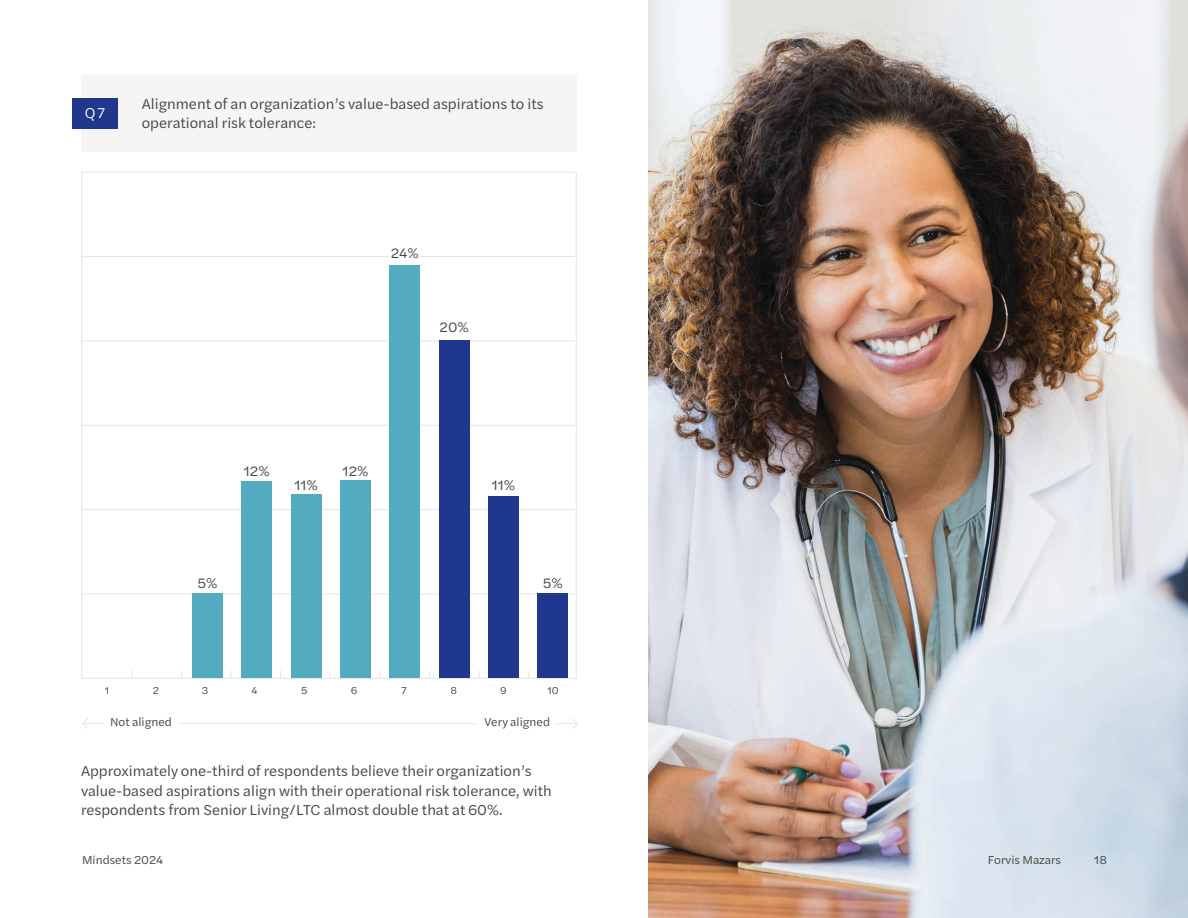
<style>
.page{position:relative;width:1188px;height:918px;background:#fff}
.page>*{position:absolute;margin:0;border:0;box-sizing:border-box;transform-origin:0 0}
.t1{font:15px/19.5px "Halyard Text";color:#3f4540}
.t2{font:15px "Halyard Text";color:#fff}
.t3{font:14.25px "Halyard Text";color:#3f4540}
.t4{font:12px "Halyard Text";color:#3f4540}
.t5{font:10.5px "Halyard Text";color:#3f4540}
</style>
<div class="page">
<img style="left:648px;top:0;width:540px;height:918px">
<div style="left:81px;top:75px;width:496px;height:77px;background:#f5f5f5"></div>
<div style="left:72px;top:98px;width:46px;height:30px;background:#1f378c"></div>
<hr style="left:83px;top:723px;width:495px;height:1px;background:#e2e4e9">
<svg style="left:572px;top:719px;width:6px;height:10px"></svg>
<svg style="left:82px;top:719px;width:6px;height:10px"></svg>
<div style="left:103px;top:708px;width:76px;height:29px;background:#fff"></div>
<div style="left:476px;top:708px;width:81px;height:29px;background:#fff"></div>
<hr style="left:81px;top:341px;width:494px;height:1px;background:#e2e4e9">
<hr style="left:81px;top:256px;width:494px;height:1px;background:#e2e4e9">
<hr style="left:81px;top:509px;width:494px;height:1px;background:#e2e4e9">
<hr style="left:81px;top:425px;width:494px;height:1px;background:#e2e4e9">
<hr style="left:81px;top:594px;width:494px;height:1px;background:#e2e4e9">
<div style="left:390px;top:263px;width:30px;height:415px;background:#53abc0"></div>
<div style="left:340px;top:480px;width:31px;height:198px;background:#53abc0"></div>
<div style="left:291px;top:495px;width:30px;height:183px;background:#53abc0"></div>
<div style="left:192px;top:593px;width:31px;height:85px;background:#53abc0"></div>
<div style="left:242px;top:482px;width:30px;height:196px;background:#53abc0"></div>
<div style="left:488px;top:497px;width:31px;height:181px;background:#1f378c"></div>
<div style="left:538px;top:593px;width:30px;height:85px;background:#1f378c"></div>
<div style="left:439px;top:341px;width:30px;height:337px;background:#1f378c"></div>
<div style="left:390px;top:243px;width:30px;height:22px;background:#fff"></div>
<p class="t2" style="left:85px;top:102px;width:22px">Q7</p>
<p class="t1" style="left:142px;top:93px;width:403px">Alignment of an organization’s value-based aspirations to its operational risk tolerance:</p>
<p class="t3" style="left:391px;top:243px;width:30px">24%</p>
<p class="t3" style="left:440px;top:317px;width:31px">20%</p>
<p class="t3" style="left:244px;top:461px;width:27px">12%</p>
<p class="t3" style="left:343px;top:461px;width:27px">12%</p>
<p class="t3" style="left:294px;top:474px;width:25px">11%</p>
<p class="t3" style="left:198px;top:573px;width:22px">5%</p>
<p class="t3" style="left:492px;top:474px;width:25px">11%</p>
<p class="t3" style="left:543px;top:573px;width:22px">5%</p>
<p class="t5" style="left:105px;top:683px;width:6px">1</p>
<p class="t5" style="left:153px;top:683px;width:8px">2</p>
<p class="t5" style="left:202px;top:683px;width:8px">3</p>
<p class="t5" style="left:252px;top:683px;width:8px">4</p>
<p class="t5" style="left:301px;top:683px;width:8px">5</p>
<p class="t5" style="left:351px;top:683px;width:8px">6</p>
<p class="t5" style="left:401px;top:683px;width:7px">7</p>
<p class="t5" style="left:450px;top:683px;width:8px">8</p>
<p class="t5" style="left:500px;top:683px;width:8px">9</p>
<p class="t5" style="left:547px;top:683px;width:13px">10</p>
<p class="t4" style="left:110px;top:714px;width:63px">Not aligned</p>
<p class="t4" style="left:485px;top:714px;width:67px">Very aligned</p>
<p class="t1" style="left:81px;top:761px;width:472px">Approximately one-third of respondents believe their organization’s value-based aspirations align with their operational risk tolerance, with respondents from Senior Living/LTC almost double that at 60%.</p>
<p class="t4" style="left:82px;top:851px;width:83px">Mindsets 2024</p>
<p class="t4" style="left:988px;top:851px;width:75px">Forvis Mazars</p>
<p class="t4" style="left:1094px;top:851px;width:14px">18</p>
</div>
